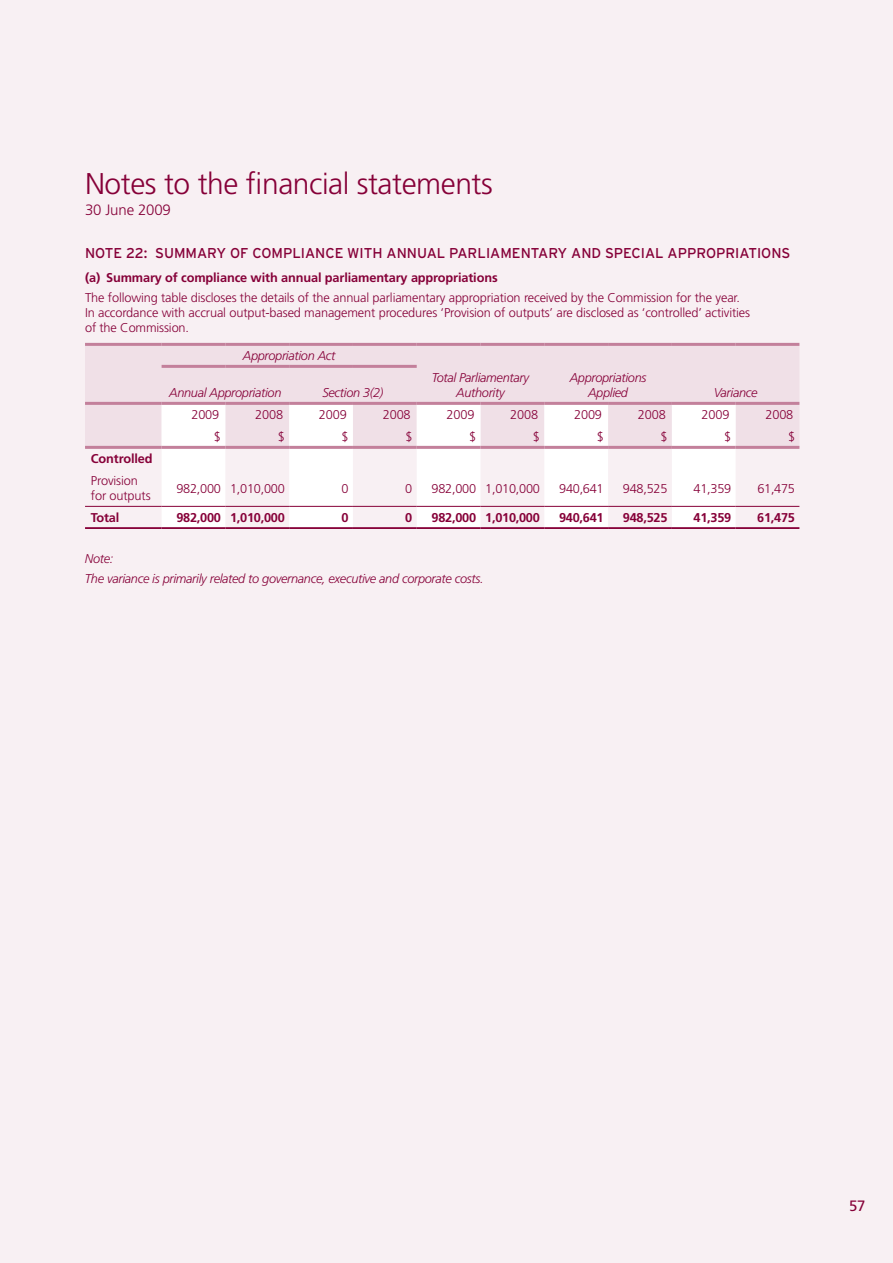
<style>
.page{position:relative;width:893px;height:1263px;background:#f8f0f3}
.page>*{position:absolute;margin:0;border:0;box-sizing:border-box;transform-origin:0 0}
.t1{font:300 30px "Frutiger CE";letter-spacing:-.015em;color:#860038}
.t2{font:300 15px "Frutiger";letter-spacing:-.01em;color:#860038}
.t3{font:15px "Frutiger CE";color:#860038}
.t4{font:14.25px "Interstate";color:#860038}
.t5{font:300 12.75px/15px "Frutiger CE";letter-spacing:-.01em;color:#860038}
.t6{font:italic 300 12.75px/15px "Frutiger CE";letter-spacing:-.025em;color:#860038;text-align:center}
.t7{font:700 12.75px "Frutiger CE";letter-spacing:-.01em;color:#860038}
</style>
<div class="page">
<div style="left:85px;top:346px;width:714px;height:100px;background:#f0e0e7"></div>
<svg style="left:162px;top:405px;width:574px;height:41px"></svg>
<svg style="left:162px;top:449px;width:574px;height:78px;fill:#fff"></svg>
<hr style="left:85px;top:527px;width:77px;height:2px;background:#860038">
<hr style="left:162px;top:527px;width:63px;height:2px;background:#860038">
<hr style="left:225px;top:527px;width:64px;height:2px;background:#860038">
<hr style="left:289px;top:527px;width:64px;height:2px;background:#860038">
<hr style="left:353px;top:527px;width:64px;height:2px;background:#860038">
<hr style="left:417px;top:527px;width:63px;height:2px;background:#860038">
<hr style="left:480px;top:527px;width:64px;height:2px;background:#860038">
<hr style="left:544px;top:527px;width:64px;height:2px;background:#860038">
<hr style="left:608px;top:527px;width:64px;height:2px;background:#860038">
<hr style="left:672px;top:527px;width:64px;height:2px;background:#860038">
<hr style="left:736px;top:527px;width:63px;height:2px;background:#860038">
<hr style="left:85px;top:506px;width:77px;height:1px;background:#860038">
<hr style="left:162px;top:506px;width:63px;height:1px;background:#860038">
<hr style="left:225px;top:506px;width:64px;height:1px;background:#860038">
<hr style="left:289px;top:506px;width:64px;height:1px;background:#860038">
<hr style="left:353px;top:506px;width:64px;height:1px;background:#860038">
<hr style="left:417px;top:506px;width:63px;height:1px;background:#860038">
<hr style="left:480px;top:506px;width:64px;height:1px;background:#860038">
<hr style="left:544px;top:506px;width:64px;height:1px;background:#860038">
<hr style="left:608px;top:506px;width:64px;height:1px;background:#860038">
<hr style="left:672px;top:506px;width:64px;height:1px;background:#860038">
<hr style="left:736px;top:506px;width:63px;height:1px;background:#860038">
<hr style="left:85px;top:446px;width:77px;height:3px;background:#c3809b">
<hr style="left:162px;top:446px;width:63px;height:3px;background:#c3809b">
<hr style="left:225px;top:446px;width:64px;height:3px;background:#c3809b">
<hr style="left:289px;top:446px;width:64px;height:3px;background:#c3809b">
<hr style="left:353px;top:446px;width:64px;height:3px;background:#c3809b">
<hr style="left:417px;top:446px;width:63px;height:3px;background:#c3809b">
<hr style="left:480px;top:446px;width:64px;height:3px;background:#c3809b">
<hr style="left:544px;top:446px;width:64px;height:3px;background:#c3809b">
<hr style="left:608px;top:446px;width:64px;height:3px;background:#c3809b">
<hr style="left:672px;top:446px;width:64px;height:3px;background:#c3809b">
<hr style="left:736px;top:446px;width:63px;height:3px;background:#c3809b">
<hr style="left:85px;top:402px;width:77px;height:3px;background:#c3809b">
<hr style="left:162px;top:402px;width:63px;height:3px;background:#c3809b">
<hr style="left:225px;top:402px;width:64px;height:3px;background:#c3809b">
<hr style="left:289px;top:402px;width:64px;height:3px;background:#c3809b">
<hr style="left:353px;top:402px;width:64px;height:3px;background:#c3809b">
<hr style="left:417px;top:402px;width:63px;height:3px;background:#c3809b">
<hr style="left:480px;top:402px;width:64px;height:3px;background:#c3809b">
<hr style="left:544px;top:402px;width:64px;height:3px;background:#c3809b">
<hr style="left:608px;top:402px;width:64px;height:3px;background:#c3809b">
<hr style="left:672px;top:402px;width:64px;height:3px;background:#c3809b">
<hr style="left:736px;top:402px;width:63px;height:3px;background:#c3809b">
<hr style="left:85px;top:343px;width:77px;height:3px;background:#c3809b">
<hr style="left:417px;top:343px;width:63px;height:3px;background:#c3809b">
<hr style="left:480px;top:343px;width:64px;height:3px;background:#c3809b">
<hr style="left:544px;top:343px;width:64px;height:3px;background:#c3809b">
<hr style="left:608px;top:343px;width:64px;height:3px;background:#c3809b">
<hr style="left:672px;top:343px;width:64px;height:3px;background:#c3809b">
<hr style="left:736px;top:343px;width:63px;height:3px;background:#c3809b">
<hr style="left:162px;top:343px;width:63px;height:3px;background:#c3809b">
<hr style="left:225px;top:343px;width:64px;height:3px;background:#c3809b">
<hr style="left:289px;top:343px;width:64px;height:3px;background:#c3809b">
<hr style="left:353px;top:343px;width:64px;height:3px;background:#c3809b">
<hr style="left:162px;top:365px;width:63px;height:3px;background:#c3809b">
<hr style="left:225px;top:365px;width:64px;height:3px;background:#c3809b">
<hr style="left:289px;top:365px;width:64px;height:3px;background:#c3809b">
<hr style="left:353px;top:365px;width:64px;height:3px;background:#c3809b">
<h1 class="t1" style="left:85px;top:166px;width:409px">Notes to the financial statements</h1>
<p class="t2" style="left:85px;top:201px;width:87px">30 June 2009</p>
<p class="t4" style="left:85px;top:245px;width:696px">NOTE 22: SUMMARY OF COMPLIANCE WITH ANN UAL PARLIAMENTARY AN D SPECIAL APPROPRIATIONS</p>
<p class="t7" style="left:85px;top:270px;width:414px">(a) Summary of compliance with annual parliamentary appropriations</p>
<p class="t5" style="left:85px;top:290px;width:667px">The following table discloses the details of the annual parliamentary appropriation received by the Commission for the year.<br>In accordance with accrual output-based management procedures ‘Provision of outputs’ are disclosed as ‘controlled’ activities of the Commission.</p>
<p class="t6" style="left:243px;top:348px;width:94px">Appropriation Act</p>
<p class="t6" style="left:169px;top:385px;width:114px">Annual Appropriation</p>
<p class="t6" style="left:322px;top:385px;width:62px">Section 3(2)</p>
<p class="t6" style="left:432px;top:370px;width:99px">Total Parliamentary<br>Authority</p>
<p class="t6" style="left:570px;top:370px;width:78px">Appropriations<br>Applied</p>
<p class="t6" style="left:714px;top:385px;width:45px">Variance</p>
<p class="t5" style="left:191px;top:407px;width:29px">2009</p>
<p class="t5" style="left:255px;top:407px;width:29px">2008</p>
<p class="t5" style="left:319px;top:407px;width:29px">2009</p>
<p class="t5" style="left:383px;top:407px;width:29px">2008</p>
<p class="t5" style="left:446px;top:407px;width:29px">2009</p>
<p class="t5" style="left:510px;top:407px;width:29px">2008</p>
<p class="t5" style="left:574px;top:407px;width:29px">2009</p>
<p class="t5" style="left:638px;top:407px;width:29px">2008</p>
<p class="t5" style="left:702px;top:407px;width:29px">2009</p>
<p class="t5" style="left:765px;top:407px;width:29px">2008</p>
<p class="t5" style="left:214px;top:429px;width:9px">$</p>
<p class="t5" style="left:278px;top:429px;width:9px">$</p>
<p class="t5" style="left:342px;top:429px;width:9px">$</p>
<p class="t5" style="left:405px;top:429px;width:9px">$</p>
<p class="t5" style="left:469px;top:429px;width:9px">$</p>
<p class="t5" style="left:533px;top:429px;width:9px">$</p>
<p class="t5" style="left:597px;top:429px;width:9px">$</p>
<p class="t5" style="left:660px;top:429px;width:9px">$</p>
<p class="t5" style="left:724px;top:429px;width:9px">$</p>
<p class="t5" style="left:788px;top:429px;width:9px">$</p>
<p class="t7" style="left:91px;top:451px;width:63px">Controlled</p>
<p class="t5" style="left:91px;top:473px;width:61px">Provision for outputs</p>
<p class="t5" style="left:176px;top:481px;width:110px">982,000 1,010,000</p>
<p class="t5" style="left:341px;top:481px;width:9px">0</p>
<p class="t5" style="left:405px;top:481px;width:9px">0</p>
<p class="t5" style="left:432px;top:481px;width:110px">982,000 1,010,000</p>
<p class="t5" style="left:559px;top:481px;width:46px">940,641</p>
<p class="t5" style="left:623px;top:481px;width:46px">948,525</p>
<p class="t5" style="left:694px;top:481px;width:39px">41,359</p>
<p class="t5" style="left:757px;top:481px;width:39px">61,475</p>
<p class="t7" style="left:91px;top:510px;width:30px">Total</p>
<p class="t7" style="left:176px;top:510px;width:110px">982,000 1,010,000</p>
<p class="t7" style="left:341px;top:510px;width:9px">0</p>
<p class="t7" style="left:405px;top:510px;width:9px">0</p>
<p class="t7" style="left:432px;top:510px;width:110px">982,000 1,010,000</p>
<p class="t7" style="left:559px;top:510px;width:46px">940,641</p>
<p class="t7" style="left:623px;top:510px;width:46px">948,525</p>
<p class="t7" style="left:693px;top:510px;width:39px">41,359</p>
<p class="t7" style="left:757px;top:510px;width:39px">61,475</p>
<p class="t6" style="left:85px;top:548px;width:400px;line-height:20.1px;text-align:left">Note:<br>The variance is primarily related to governance, executive and corporate costs.</p>
<p class="t3" style="left:849px;top:1197px;width:18px">57</p>
</div>
